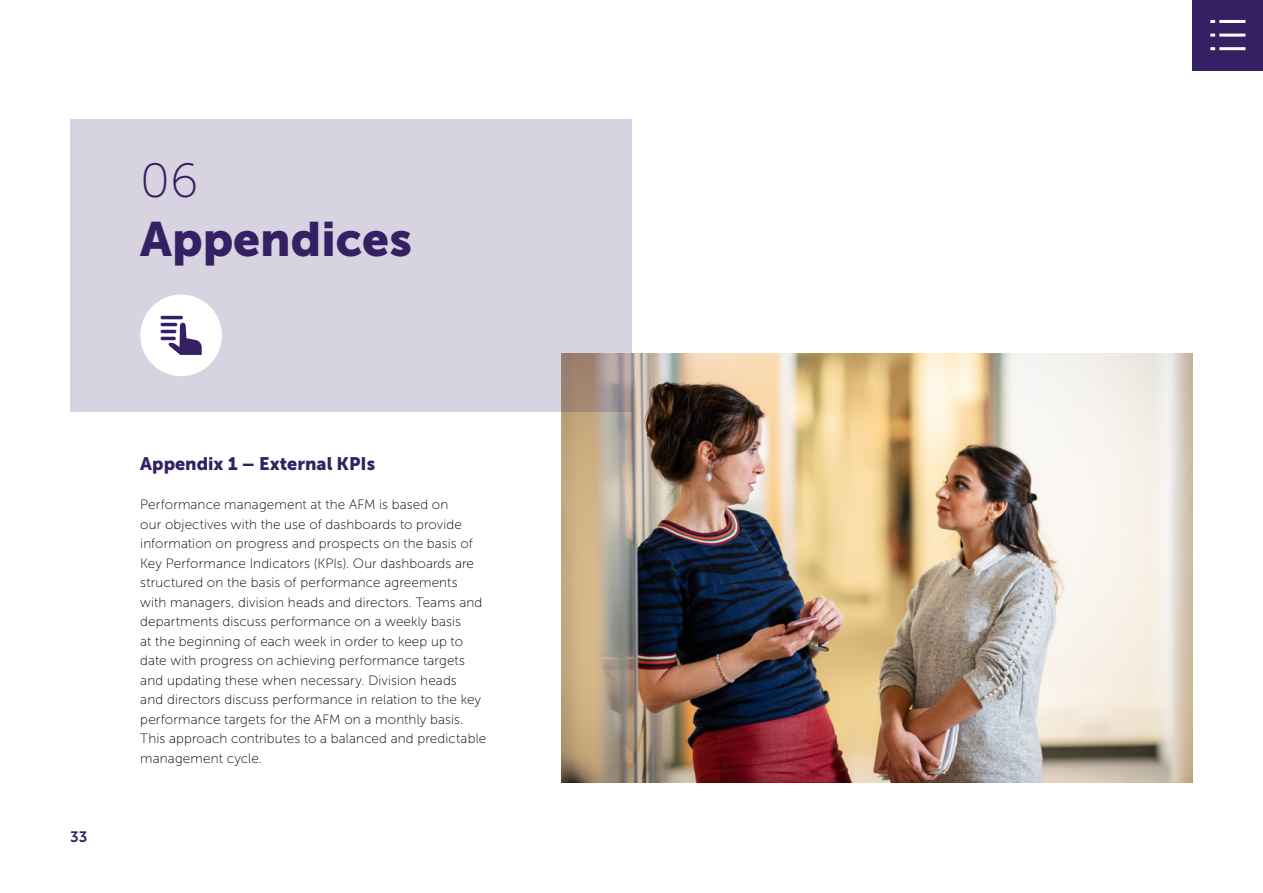
<style>
.page{position:relative;width:1263px;height:893px;background:#fff}
.page>*{position:absolute;margin:0;border:0;box-sizing:border-box;transform-origin:0 0}
.t1{font:48px "Museo Sans 900";color:#352063}
.t2{font:48px "Museo Sans 100";color:#352063}
.t3{font:18px "Museo Sans 900";color:#352063}
.t4{font:15px "Museo Sans 700";color:#352063}
.Body_text{font:13.5px/19.5px "Museo Sans 100";letter-spacing:.01em;color:#000}
</style>
<div class="page">
<div style="left:1193px;top:0;width:70px;height:70px;background:#352063"></div>
<svg style="left:1210px;top:20px;width:5px;height:3px"></svg>
<svg style="left:1210px;top:34px;width:5px;height:3px"></svg>
<svg style="left:1210px;top:47px;width:5px;height:3px"></svg>
<hr style="left:1219px;top:20px;width:26px;height:3px;background:#fff">
<hr style="left:1219px;top:34px;width:26px;height:3px;background:#fff">
<hr style="left:1219px;top:47px;width:26px;height:3px;background:#fff">
<img style="left:561px;top:353px;width:632px;height:429px">
<div style="left:70px;top:119px;width:561px;height:293px;background:#d7d3e0"></div>
<div style="left:140px;top:295px;width:82px;height:81px;background:#fff;border-radius:50%"></div>
<svg style="left:161px;top:316px;width:41px;height:39px"></svg>
<h1 class="t2" style="left:140px;top:155px;width:60px">06</h1>
<h1 class="t1" style="left:140px;top:211px;width:273px">Appendices</h1>
<p class="t4" style="left:70px;top:828px;width:19px">33</p>
<h2 class="t3" style="left:140px;top:454px;width:236px">Appendix 1 – External KPIs</h2>
<p class="Body_text" style="left:140px;top:495px;width:347px">Performance management at the AFM is based on<br>our objectives with the use of dashboards to provide information on progress and prospects on the basis of Key Performance Indicators (KPIs). Our dashboards are structured on the basis of performance agreements with managers, division heads and directors. Teams and departments discuss performance on a weekly basis<br>at the beginning of each week in order to keep up to date with progress on achieving performance targets and updating these when necessary. Division heads<br>and directors discuss performance in relation to the key performance targets for the AFM on a monthly basis.<br>This approach contributes to a balanced and predictable management cycle.</p>
</div>
